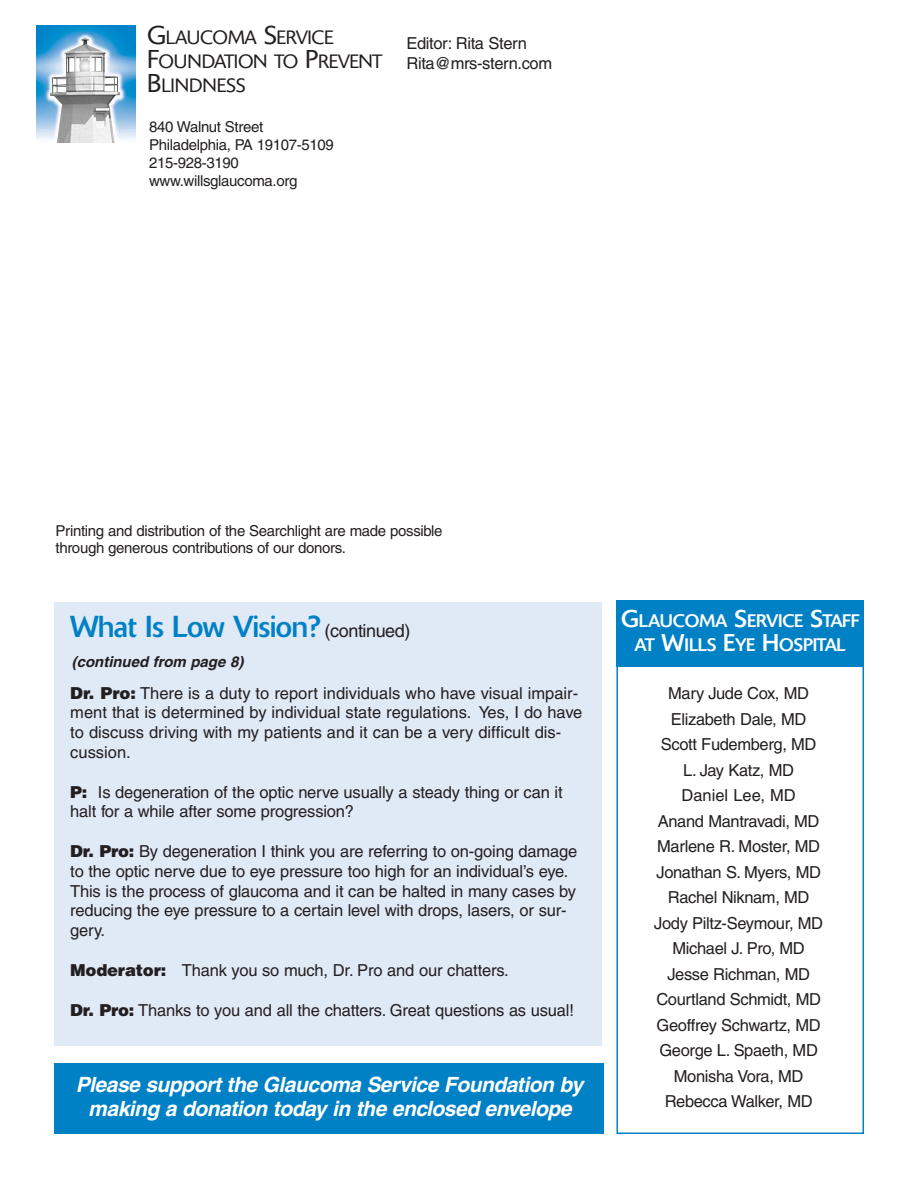
<style>
.page{position:relative;width:918px;height:1188px;background:#fff}
.page>*{position:absolute;margin:0;border:0;box-sizing:border-box;transform-origin:0 0}
.t1{font:30px "Delta";letter-spacing:-.02em;color:#0081c6}
.t2{font:italic 700 21px/24px "Helvetica";color:#fff;text-align:center}
.t3{font:300 19.2px/24px "Delta";letter-spacing:-.015em;color:#231f20}
.t4{font:18px/24px "Delta";letter-spacing:-.03em;color:#fff;text-align:center}
.t5{font:16.5px/25.5px "Helvetica";letter-spacing:-.01em;color:#231f20}
.t6{font:15px/18px "Helvetica";letter-spacing:-.02em;color:#231f20}
.t7{font:italic 700 15px "Helvetica";color:#231f20}
.s1{font-size:25.5px}
.s2{font-family:"Helvetica";font-size:18px;color:#231f20}
.s3{font-weight:900}
.s4{font-size:24px}
</style>
<div class="page">
<div style="left:54px;top:602px;width:547px;height:443px;background:#e0e9f6"></div>
<div style="left:54px;top:1064px;width:550px;height:70px;background:#0081c6"></div>
<div style="left:616px;top:605px;width:248px;height:529px;border:2px solid #0081c6"></div>
<img style="left:37px;top:25px;width:98px;height:115px">
<img style="left:49px;top:37px;width:73px;height:106px">
<div style="left:616px;top:601px;width:248px;height:66px;background:#0081c6"></div>
<p class="t3" style="left:147px;top:27px;width:237px"><span class="s1">G</span>LAUCOMA <span class="s1">S</span>ERVICE<br><span class="s1">F</span>OUNDATION TO <span class="s1">P</span>REVENT<br><span class="s1">B</span>LINDNESS</p>
<p class="t5" style="left:406px;top:35px;width:147px;line-height:19.5px">Editor: Rita Stern<br>Rita@mrs-stern.com</p>
<p class="t6" style="left:149px;top:119px;width:186px">840 Walnut Street<br>Philadelphia, PA 19107-5109<br>215-928-3190 www.willsglaucoma.org</p>
<p class="t6" style="left:56px;top:524px;width:389px;line-height:16.5px">Printing and distribution of the Searchlight are made possible through generous contributions of our donors.</p>
<h1 class="t1" style="left:70px;top:616px;width:342px">What Is Low Vision? <span class="s2">(continued)</span></h1>
<p class="t7" style="left:72px;top:656px;width:176px">(continued from page 8)</p>
<p class="t5" style="left:70px;top:684px;width:514px;line-height:19.8px"><span class="s3">Dr. Pro:</span> There is a duty to report individuals who have visual impair&shy;ment that is determined by individual state regulations. Yes, I do have to discuss driving with my patients and it can be a very difficult dis&shy;cussion.</p>
<p class="t5" style="left:70px;top:783px;width:494px;line-height:19.8px"><span class="s3">P:</span> Is degeneration of the optic nerve usually a steady thing or can it halt for a while after some progression?</p>
<p class="t5" style="left:70px;top:843px;width:508px;line-height:19.8px"><span class="s3">Dr. Pro:</span> By degeneration I think you are referring to on-going damage to the optic nerve due to eye pressure too high for an individual’s eye.<br>This is the process of glaucoma and it can be halted in many cases by reducing the eye pressure to a certain level with drops, lasers, or sur&shy;gery.</p>
<p class="t5" style="left:70px;top:959px;width:440px"><span class="s3">Moderator:</span> Thank you so much, Dr. Pro and our chatters.</p>
<p class="t5" style="left:70px;top:999px;width:505px"><span class="s3">Dr. Pro:</span> Thanks to you and all the chatters. Great questions as usual!</p>
<p class="t2" style="left:76px;top:1075px;width:509px">Please support the Glaucoma Service Foundation by making a donation today in the enclosed envelope</p>
<p class="t4" style="left:621px;top:611px;width:240px"><span class="s4">G</span>LAUCOMA <span class="s4">S</span>ERVICE <span class="s4">S</span>TAFF<br>AT <span class="s4">W</span>ILLS <span class="s4">E</span>YE <span class="s4">H</span>OSPITAL</p>
<p class="t5" style="left:654px;top:682px;width:170px;text-align:center">Mary Jude Cox, MD<br>Elizabeth Dale, MD<br>Scott Fudemberg, MD<br>L. Jay Katz, MD<br>Daniel Lee, MD<br>Anand Mantravadi, MD<br>Marlene R. Moster, MD<br>Jonathan S. Myers, MD<br>Rachel Niknam, MD<br>Jody Piltz-Seymour, MD<br>Michael J. Pro, MD<br>Jesse Richman, MD<br>Courtland Schmidt, MD<br>Geoffrey Schwartz, MD<br>George L. Spaeth, MD<br>Monisha Vora, MD<br>Rebecca Walker, MD</p>
</div>
